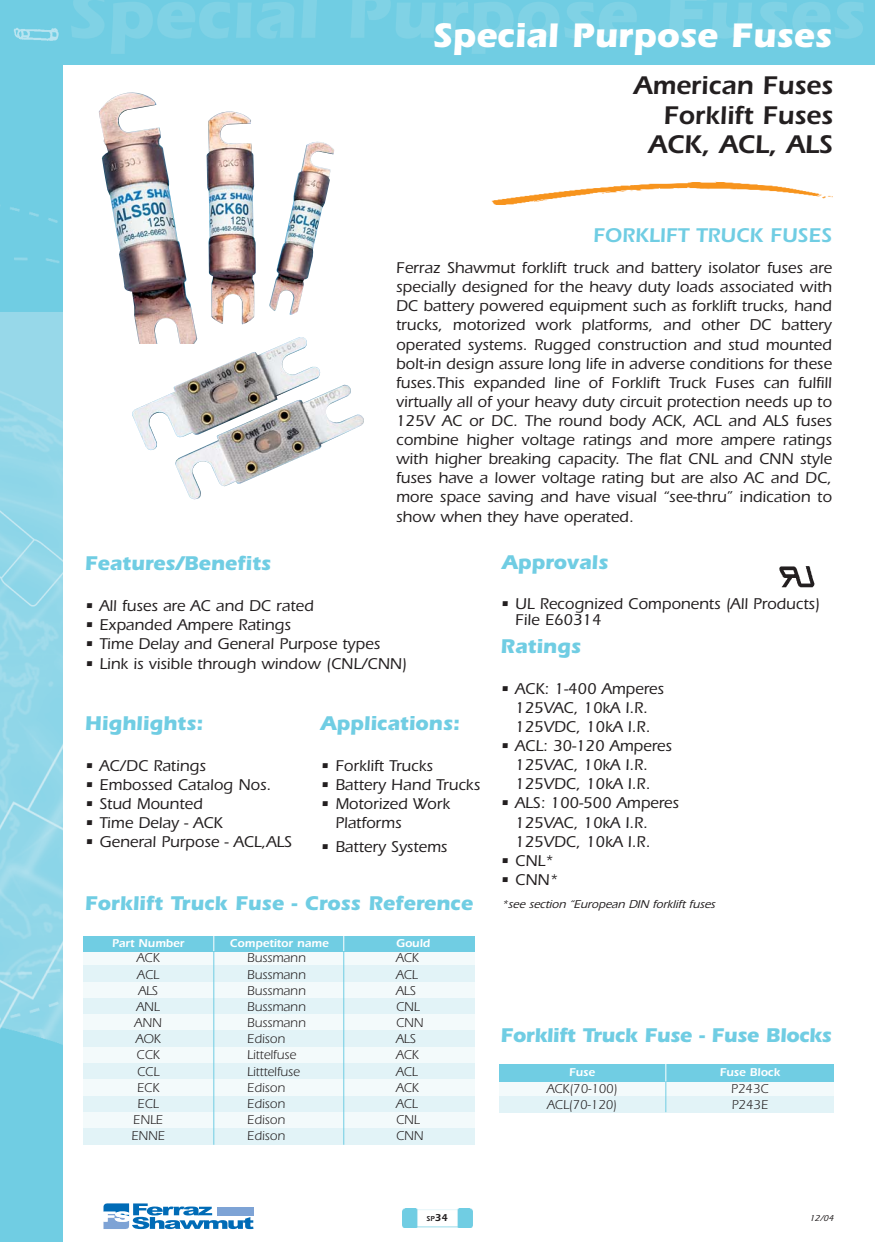
<style>
.page{position:relative;width:875px;height:1243px;background:#fff}
.page>*{position:absolute;margin:0;border:0;box-sizing:border-box;transform-origin:0 0}
.t1{font:700 35.25px "Itc Eras";color:#fff}
.t2{font:600 26.4px/29.4px "Itc Eras";color:#231f20;text-align:right}
.t3{font:700 20.55px "Itc Eras";color:#70cde3}
.t4{font:700 20.55px "Itc Eras";letter-spacing:-.02em;color:#70cde3}
.t5{font:600 20.55px "Itc Eras";color:#70cde3}
.t6{font:500 16.2px/19px "Itc Eras";color:#231f20}
.t7{font:13.2px "Itc Eras";color:#231f20}
.t8{font:600 11.7px "Itc Eras";color:#fff}
.t9{font:italic 500 11.7px "Itc Eras";color:#231f20}
.t10{font:italic 500 8.85px "Itc Eras";color:#231f20}
.t11{font:600 7.35px "Itc Eras";color:#231f20}
.s1{font-size:10.35px}
</style>
<div class="page">
<div style="left:499px;top:1080px;width:334px;height:16px;background:#f3fafb"></div>
<div style="left:499px;top:1096px;width:334px;height:16px;background:#e2f3f7"></div>
<div style="left:499px;top:1064px;width:334px;height:17px;background:#70cde3"></div>
<div style="left:83px;top:949px;width:392px;height:16px;background:#f3fafb"></div>
<div style="left:83px;top:965px;width:392px;height:16px;background:#e2f3f7"></div>
<div style="left:83px;top:981px;width:392px;height:17px;background:#f3fafb"></div>
<div style="left:83px;top:998px;width:392px;height:16px;background:#e2f3f7"></div>
<div style="left:83px;top:1014px;width:392px;height:16px;background:#f3fafb"></div>
<div style="left:83px;top:1030px;width:392px;height:16px;background:#e2f3f7"></div>
<div style="left:83px;top:1046px;width:392px;height:17px;background:#f3fafb"></div>
<div style="left:83px;top:1063px;width:392px;height:16px;background:#e2f3f7"></div>
<div style="left:83px;top:1079px;width:392px;height:16px;background:#f3fafb"></div>
<div style="left:83px;top:1095px;width:392px;height:16px;background:#e2f3f7"></div>
<div style="left:83px;top:1111px;width:392px;height:17px;background:#f3fafb"></div>
<div style="left:83px;top:1128px;width:392px;height:16px;background:#e2f3f7"></div>
<img style="left:402px;top:1208px;width:71px;height:19px">
<div style="left:0;top:0;width:875px;height:64px;background:#70cde3"></div>
<img style="left:13px;top:27px;width:46px;height:14px">
<img style="left:0;top:64px;width:63px;height:1177px">
<svg style="left:103px;top:1203px;width:151px;height:25px"></svg>
<div style="left:217px;top:1206px;width:36px;height:9px;background:#7ea3d5"></div>
<img style="left:491px;top:181px;width:341px;height:24px">
<div style="left:83px;top:935px;width:392px;height:16px;background:#70cde3"></div>
<hr style="left:214px;top:951px;width:1px;height:193px;background:#70cde3">
<svg style="left:214px;top:935px;width:1px;height:15px"></svg>
<hr style="left:344px;top:951px;width:1px;height:193px;background:#70cde3">
<svg style="left:344px;top:935px;width:1px;height:15px"></svg>
<img style="left:779px;top:566px;width:36px;height:22px">
<hr style="left:665px;top:1080px;width:1px;height:31px;background:#70cde3">
<svg style="left:665px;top:1064px;width:1px;height:17px"></svg>
<img style="left:99px;top:92px;width:235px;height:243px">
<img style="left:132px;top:335px;width:232px;height:165px">
<h1 class="t1" style="left:433px;top:24px;width:401px">Special Purpose Fuses</h1>
<h2 class="t2" style="left:634px;top:74px;width:200px">American Fuses<br>Forklift Fuses<br>ACK, ACL, ALS</h2>
<p class="t5" style="left:593px;top:228px;width:240px">FORKLIFT TRUCK FUSES</p>
<p class="t6" style="left:396px;top:260px;width:437px;text-align:justify">Ferraz Shawmut forklift truck and battery isolator fuses are specially designed for the heavy duty loads associated with DC battery powered equipment such as forklift trucks, hand trucks, motorized work platforms, and other DC battery operated systems. Rugged construction and stud mounted bolt-in design assure long life in adverse conditions for these fuses.This expanded line of Forklift Truck Fuses can fulfill virtually all of your heavy duty circuit protection needs up to 125V AC or DC. The round body ACK, ACL and ALS fuses combine higher voltage ratings and more ampere ratings with higher breaking capacity. The flat CNL and CNN style fuses have a lower voltage rating but are also AC and DC, more space saving and have visual “see-thru” indication to show when they have operated.</p>
<p class="t3" style="left:85px;top:556px;width:188px">Features/Benefits</p>
<p class="t6" style="left:85px;top:598px;width:231px">• All fuses are AC and DC rated</p>
<p class="t6" style="left:85px;top:617px;width:207px">• Expanded Ampere Ratings</p>
<p class="t6" style="left:85px;top:636px;width:297px">• Time Delay and General Purpose types</p>
<p class="t6" style="left:85px;top:655px;width:324px">• Link is visible through window (CNL/CNN)</p>
<p class="t3" style="left:85px;top:716px;width:120px">Highlights:</p>
<p class="t6" style="left:85px;top:757px;width:122px">• AC/DC Ratings</p>
<p class="t6" style="left:85px;top:776px;width:188px">• Embossed Catalog Nos.</p>
<p class="t6" style="left:85px;top:795px;width:119px">• Stud Mounted</p>
<p class="t6" style="left:85px;top:815px;width:139px">• Time Delay - ACK</p>
<p class="t6" style="left:85px;top:834px;width:208px">• General Purpose - ACL,ALS</p>
<p class="t3" style="left:321px;top:716px;width:141px">Applications:</p>
<p class="t6" style="left:321px;top:757px;width:114px">• Forklift Trucks</p>
<p class="t6" style="left:321px;top:776px;width:161px">• Battery Hand Trucks</p>
<p class="t6" style="left:335px;top:795px;width:116px;text-indent:-15px">• Motorized Work<br>Platforms</p>
<p class="t6" style="left:321px;top:838px;width:128px">• Battery Systems</p>
<p class="t3" style="left:502px;top:555px;width:108px">Approvals</p>
<p class="t6" style="left:515px;top:597px;width:306px;line-height:16.2px;text-indent:-15px">• UL Recognized Components (All Products)<br>File E60314</p>
<p class="t3" style="left:501px;top:639px;width:82px">Ratings</p>
<p class="t6" style="left:501px;top:680px;width:165px;text-align:center">• ACK: 1-400 Amperes<br>125VAC, 10kA I.R.<br>125VDC, 10kA I.R.</p>
<p class="t6" style="left:501px;top:737px;width:173px;text-align:center">• ACL: 30-120 Amperes<br>125VAC, 10kA I.R.<br>125VDC, 10kA I.R.</p>
<p class="t6" style="left:515px;top:795px;width:165px;text-indent:-15px">• ALS: 100-500 Amperes<br>125VAC, 10kA I.R.<br>125VDC, 10kA I.R.</p>
<p class="t6" style="left:501px;top:852px;width:55px">• CNL*</p>
<p class="t6" style="left:501px;top:871px;width:59px">• CNN*</p>
<p class="t3" style="left:85px;top:896px;width:390px">Forklift Truck Fuse - Cross Reference</p>
<p class="t9" style="left:502px;top:899px;width:217px">*see section “European DIN forklift fuses</p>
<p class="t8" style="left:112px;top:939px;width:74px">Part Number</p>
<p class="t8" style="left:230px;top:939px;width:100px">Competitor name</p>
<p class="t8" style="left:396px;top:939px;width:36px">Gould</p>
<p class="t7" style="left:137px;top:953px;width:24px">ACK</p>
<p class="t7" style="left:247px;top:953px;width:60px">Bussmann</p>
<p class="t7" style="left:396px;top:953px;width:24px">ACK</p>
<p class="t7" style="left:137px;top:969px;width:23px">ACL</p>
<p class="t7" style="left:247px;top:969px;width:60px">Bussmann</p>
<p class="t7" style="left:396px;top:969px;width:23px">ACL</p>
<p class="t7" style="left:138px;top:985px;width:21px">ALS</p>
<p class="t7" style="left:247px;top:985px;width:60px">Bussmann</p>
<p class="t7" style="left:396px;top:985px;width:21px">ALS</p>
<p class="t7" style="left:137px;top:1001px;width:25px">ANL</p>
<p class="t7" style="left:247px;top:1001px;width:60px">Bussmann</p>
<p class="t7" style="left:396px;top:1001px;width:25px">CNL</p>
<p class="t7" style="left:135px;top:1018px;width:29px">ANN</p>
<p class="t7" style="left:247px;top:1018px;width:60px">Bussmann</p>
<p class="t7" style="left:396px;top:1018px;width:29px">CNN</p>
<p class="t7" style="left:136px;top:1034px;width:26px">AOK</p>
<p class="t7" style="left:247px;top:1034px;width:39px">Edison</p>
<p class="t7" style="left:396px;top:1034px;width:21px">ALS</p>
<p class="t7" style="left:137px;top:1050px;width:25px">CCK</p>
<p class="t7" style="left:247px;top:1050px;width:50px">Littelfuse</p>
<p class="t7" style="left:396px;top:1050px;width:24px">ACK</p>
<p class="t7" style="left:137px;top:1066px;width:24px">CCL</p>
<p class="t7" style="left:247px;top:1066px;width:54px">Litttelfuse</p>
<p class="t7" style="left:396px;top:1066px;width:23px">ACL</p>
<p class="t7" style="left:137px;top:1082px;width:24px">ECK</p>
<p class="t7" style="left:247px;top:1082px;width:39px">Edison</p>
<p class="t7" style="left:396px;top:1082px;width:24px">ACK</p>
<p class="t7" style="left:138px;top:1098px;width:23px">ECL</p>
<p class="t7" style="left:247px;top:1098px;width:39px">Edison</p>
<p class="t7" style="left:396px;top:1098px;width:23px">ACL</p>
<p class="t7" style="left:133px;top:1115px;width:31px">ENLE</p>
<p class="t7" style="left:247px;top:1115px;width:39px">Edison</p>
<p class="t7" style="left:396px;top:1115px;width:25px">CNL</p>
<p class="t7" style="left:131px;top:1131px;width:35px">ENNE</p>
<p class="t7" style="left:247px;top:1131px;width:39px">Edison</p>
<p class="t7" style="left:396px;top:1131px;width:29px">CNN</p>
<p class="t11" style="left:427px;top:1216px;width:23px">SP<span class="s1">34</span></p>
<p class="t4" style="left:501px;top:1028px;width:333px">Forklift Truck Fuse - Fuse Blocks</p>
<p class="t8" style="left:569px;top:1068px;width:27px">Fuse</p>
<p class="t8" style="left:720px;top:1068px;width:62px">Fuse Block</p>
<p class="t7" style="left:547px;top:1083px;width:72px">ACK(70-100)</p>
<p class="t7" style="left:731px;top:1083px;width:39px">P243C</p>
<p class="t7" style="left:547px;top:1099px;width:71px">ACL(70-120)</p>
<p class="t7" style="left:732px;top:1099px;width:38px">P243E</p>
<p class="t10" style="left:809px;top:1214px;width:27px">12/04</p>
</div>
